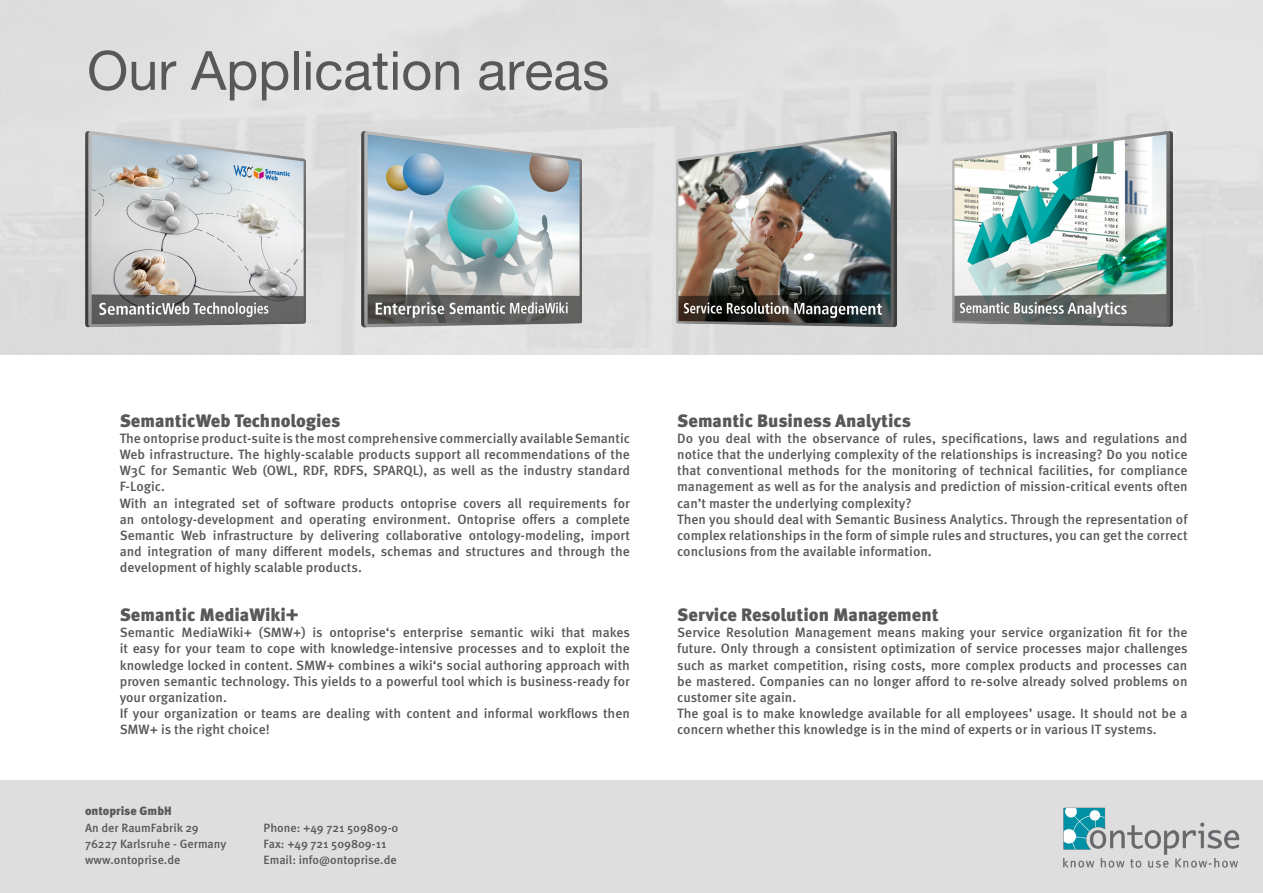
<style>
.page{position:relative;width:1263px;height:893px;background:#fff}
.page>*{position:absolute;margin:0;border:0;box-sizing:border-box;transform-origin:0 0}
.t1{font:54px "Helvetica Neue";color:#57585a}
.t2{font:900 18px "Meta OT";color:#57585a}
.t3{font:500 13.5px/16.2px "Meta OT";color:#57585a}
.t4{font:500 12px/16.2px "Meta OT";color:#57585a}
.t5{font:900 12px "Meta OT";color:#57585a}
</style>
<div class="page">
<div style="left:0;top:0;width:1263px;height:355px;background:#dfdfdf"></div>
<div style="left:0;top:780px;width:1263px;height:113px;background:#dedede"></div>
<img style="left:1063px;top:807px;width:177px;height:61px">
<img style="left:85px;top:132px;width:220px;height:195px">
<img style="left:361px;top:132px;width:220px;height:195px">
<img style="left:952px;top:132px;width:220px;height:195px">
<img style="left:676px;top:132px;width:220px;height:195px">
<h1 class="t1" style="left:87px;top:38px;width:524px">Our Application areas</h1>
<h2 class="t2" style="left:120px;top:409px;width:222px">SemanticWeb Technologies</h2>
<p class="t3" style="left:120px;top:430px;width:512px">The ontoprise product-suite is the most comprehensive commercially available Semantic Web infrastructure. The highly-scalable products support all recommendations of the W3C for Semantic Web (OWL, RDF, RDFS, SPARQL), as well as the industry standard F-Logic.<br>With an integrated set of software products ontoprise covers all requirements for an ontology-development and operating environment. Ontoprise offers a complete Semantic Web infrastructure by delivering collaborative ontology-modeling, import and integration of many different models, schemas and structures and through the development of highly scalable products.</p>
<h2 class="t2" style="left:120px;top:604px;width:181px">Semantic MediaWiki+</h2>
<p class="t3" style="left:120px;top:625px;width:512px">Semantic MediaWiki+ (SMW+) is ontoprise‘s enterprise semantic wiki that makes it easy for your team to cope with knowledge-intensive processes and to exploit the knowledge locked in content. SMW+ combines a wiki‘s social authoring approach with proven semantic technology. This yields to a powerful tool which is business-ready for your organization.<br>If your organization or teams are dealing with content and informal workflows then SMW+ is the right choice!</p>
<p class="t5" style="left:85px;top:804px;width:88px">ontoprise GmbH</p>
<p class="t4" style="left:85px;top:820px;width:143px">An der RaumFabrik 29<br>76227 Karlsruhe - Germany www.ontoprise.de</p>
<p class="t4" style="left:264px;top:820px;width:136px">Phone: +49 721 509809-0<br>Fax: +49 721 509809-11<br>Email: info@ontoprise.de</p>
<h2 class="t2" style="left:677px;top:409px;width:235px">Semantic Business Analytics</h2>
<p class="t3" style="left:677px;top:430px;width:512px">Do you deal with the observance of rules, specifications, laws and regulations and notice that the underlying complexity of the relationships is increasing? Do you notice that conventional methods for the monitoring of technical facilities, for compliance management as well as for the analysis and prediction of mission-critical events often can’t master the underlying complexity?<br>Then you should deal with Semantic Business Analytics. Through the representation of complex relationships in the form of simple rules and structures, you can get the correct conclusions from the available information.</p>
<h2 class="t2" style="left:677px;top:604px;width:263px">Service Resolution Management</h2>
<p class="t3" style="left:677px;top:625px;width:512px">Service Resolution Management means making your service organization fit for the future. Only through a consistent optimization of service processes major challenges such as market competition, rising costs, more complex products and processes can be mastered. Companies can no longer afford to re-solve already solved problems on customer site again.<br>The goal is to make knowledge available for all employees’ usage. It should not be a concern whether this knowledge is in the mind of experts or in various IT systems.</p>
</div>
